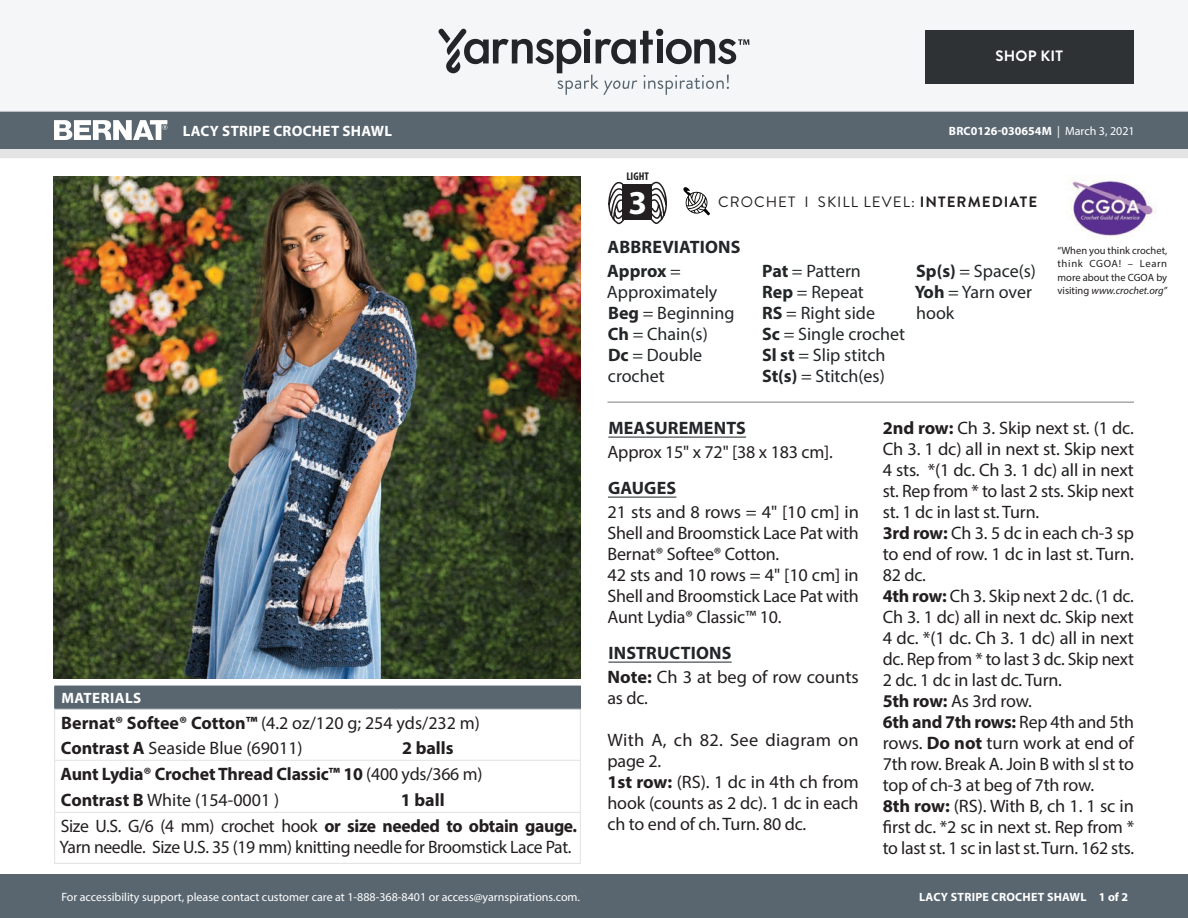
<style>
.page{position:relative;width:1188px;height:918px;background:#fff}
.page>*{position:absolute;margin:0;border:0;box-sizing:border-box;transform-origin:0 0}
.t1{font:700 33.6px "Myriad Pro";color:#fff}
.Body_-__With_auto_st{font:18px/21px "Myriad Pro";letter-spacing:-.01em;color:#231f20;text-align:justify}
.Abbreviations_-_With{font:18px/21px "Myriad Pro";color:#222628}
.Materials_-_Needle{font:18px/21px "Myriad Pro";letter-spacing:-.02em;color:#231f20}
.Material_-__Colors_i{font:18px "Myriad Pro";color:#231f20}
.Materials_-_Brand{font:700 18px "Myriad Pro";letter-spacing:-.01em;color:#231f20}
.Materials_-_Brand-2{font:18px "Myriad Pro";color:#231f20}
.Body_-_HEADERS_-_Und{font:700 18px "Myriad Pro";letter-spacing:.01em;color:#222628}
.Body_-__With_auto_st-2{font:18px/21px "Myriad Pro";letter-spacing:.02em;color:#231f20}
.Material_-__Colors_i-2{font:700 18px "Myriad Pro";color:#231f20}
.Materials_-__Header{font:700 15px "Myriad Pro";letter-spacing:.02em;color:#fff}
.Type_of_pattern___Sk{font:15px "Brandon Grotesque";letter-spacing:.07em;color:#231f20}
.t2{font:700 15px "Brandon Grotesque";letter-spacing:.02em;color:#fff}
.t3{font:12px "Myriad Pro";color:#fff}
.t4{font:700 12px "Myriad Pro";color:#fff}
.t5{font:700 12px "Myriad Pro";letter-spacing:.02em;color:#fff}
.t6{font:700 condensed 11.25px "Myriad Pro";color:#231f20}
.Body_-__With_auto_st-3{font:10.5px/13.5px "Myriad Pro";color:#231f20;text-align:justify}
.s1{font-weight:400}
.s2{font-weight:700}
.s3{font-style:italic}
</style>
<div class="page">
<div style="left:0;top:875px;width:1188px;height:43px;background:#596670"></div>
<div style="left:0;top:149px;width:1188px;height:9px;background:#e4e4e4"></div>
<div style="left:0;top:111px;width:1188px;height:38px;background:#596670"></div>
<div style="left:0;top:0;width:1188px;height:112px;background:#f4f6f7"></div>
<svg style="left:438px;top:29px;width:311px;height:66px"></svg>
<div style="left:925px;top:30px;width:209px;height:54px;background:#2e3235"></div>
<svg style="left:54px;top:120px;width:113px;height:20px"></svg>
<svg style="left:683px;top:187px;width:27px;height:28px"></svg>
<svg style="left:608px;top:181px;width:18px;height:43px"></svg>
<svg style="left:649px;top:181px;width:18px;height:43px"></svg>
<div style="left:622px;top:185px;width:30px;height:35px;background:#231f20"></div>
<img style="left:54px;top:177px;width:527px;height:501px">
<hr style="left:608px;top:437px;width:138px;height:1px;background:#222628">
<hr style="left:608px;top:497px;width:68px;height:1px;background:#222628">
<hr style="left:608px;top:662px;width:124px;height:1px;background:#222628">
<div style="left:55px;top:686px;width:525px;height:23px;background:#596670"></div>
<hr style="left:54px;top:709px;width:342px;height:1px;background:#e4e4e4">
<hr style="left:396px;top:709px;width:185px;height:1px;background:#e4e4e4">
<hr style="left:54px;top:760px;width:342px;height:1px;background:#e4e4e4">
<hr style="left:396px;top:760px;width:185px;height:1px;background:#e4e4e4">
<svg style="left:54px;top:686px;width:1px;height:126px"></svg>
<svg style="left:580px;top:686px;width:1px;height:126px"></svg>
<hr style="left:54px;top:813px;width:1px;height:50px;background:#e4e4e4">
<hr style="left:54px;top:812px;width:342px;height:1px;background:#e4e4e4">
<hr style="left:396px;top:812px;width:185px;height:1px;background:#e4e4e4">
<hr style="left:580px;top:813px;width:1px;height:50px;background:#e4e4e4">
<hr style="left:54px;top:863px;width:342px;height:1px;background:#e4e4e4">
<hr style="left:396px;top:863px;width:185px;height:1px;background:#e4e4e4">
<hr style="left:608px;top:402px;width:526px;height:1px;background:#7e7e7d">
<img style="left:1067px;top:175px;width:89px;height:62px">
<p class="t2" style="left:995px;top:46px;width:69px">SHOP KIT</p>
<p class="Materials_-__Header" style="left:183px;top:121px;width:211px">LACY STRIPE CROCHET SHAWL</p>
<p class="t4" style="left:949px;top:123px;width:187px">BRC0126-030654M <span class="s1">| March 3, 2021</span></p>
<p class="t6" style="left:626px;top:169px;width:24px">LIGHT</p>
<h1 class="t1" style="left:629px;top:180px;width:20px">3</h1>
<p class="Type_of_pattern___Sk" style="left:718px;top:192px;width:321px">CROCHET I SKILL LEVEL: <span class="s2">INTERMEDIATE</span></p>
<p class="Materials_-__Header" style="left:61px;top:688px;width:81px">MATERIALS</p>
<p class="Materials_-_Brand-2" style="left:61px;top:712px;width:420px"><span class="s2">Bernat® Softee® Cotton™</span> (4.2 oz/120 g; 254 yds/232 m)</p>
<p class="Material_-__Colors_i" style="left:61px;top:737px;width:243px"><span class="s2">Contrast A</span> Seaside Blue (69011)</p>
<p class="Material_-__Colors_i-2" style="left:402px;top:737px;width:53px">2 balls</p>
<p class="Materials_-_Brand" style="left:60px;top:762px;width:424px">Aunt Lydia® Crochet Thread Classic™ 10 <span class="s1">(400 yds/366 m)</span></p>
<p class="Material_-__Colors_i" style="left:61px;top:789px;width:220px"><span class="s2">Contrast B</span> White (154-0001 )</p>
<p class="Material_-__Colors_i-2" style="left:401px;top:789px;width:45px">1 ball</p>
<p class="Materials_-_Needle" style="left:60px;top:815px;width:519px">Size U.S. G/6 (4 mm) crochet hook <span class="s2">or size needed to obtain gauge.<br></span>Yarn needle. Size U.S. 35 (19 mm) knitting needle for Broomstick Lace Pat.</p>
<p class="t3" style="left:61px;top:889px;width:520px">For accessibility support, please contact customer care at 1-888-368-8401 or access@yarnspirations.com.</p>
<p class="Body_-_HEADERS_-_Und" style="left:608px;top:235px;width:135px">ABBREVIATIONS</p>
<p class="Abbreviations_-_With" style="left:607px;top:260px;width:112px"><span class="s2">Approx</span> =<br>Approximately</p>
<p class="Abbreviations_-_With" style="left:608px;top:302px;width:128px"><span class="s2">Beg</span> = Beginning</p>
<p class="Abbreviations_-_With" style="left:608px;top:323px;width:102px"><span class="s2">Ch</span> = Chain(s)</p>
<p class="Abbreviations_-_With" style="left:608px;top:344px;width:96px"><span class="s2">Dc</span> = Double crochet</p>
<p class="Abbreviations_-_With" style="left:762px;top:260px;width:100px"><span class="s2">Pat</span> = Pattern</p>
<p class="Abbreviations_-_With" style="left:762px;top:281px;width:103px"><span class="s2">Rep</span> = Repeat</p>
<p class="Abbreviations_-_With" style="left:762px;top:302px;width:114px"><span class="s2">RS</span> = Right side</p>
<p class="Abbreviations_-_With" style="left:762px;top:323px;width:145px"><span class="s2">Sc</span> = Single crochet</p>
<p class="Abbreviations_-_With" style="left:762px;top:344px;width:125px"><span class="s2">Sl st</span> = Slip stitch</p>
<p class="Abbreviations_-_With" style="left:762px;top:365px;width:124px"><span class="s2">St(s)</span> = Stitch(es)</p>
<p class="Abbreviations_-_With" style="left:916px;top:260px;width:121px"><span class="s2">Sp(s)</span> = Space(s)</p>
<p class="Abbreviations_-_With" style="left:915px;top:281px;width:119px"><span class="s2">Yoh</span> = Yarn over hook</p>
<p class="Body_-__With_auto_st-3" style="left:1058px;top:243px;width:111px">“When you think crochet, think CGOA! – Learn more about the CGOA by visiting <span class="s3">www.crochet.org”</span></p>
<p class="Body_-_HEADERS_-_Und" style="left:608px;top:416px;width:139px">MEASUREMENTS</p>
<p class="Body_-__With_auto_st" style="left:607px;top:441px;width:227px">Approx 15" x 72" [38 x 183 cm].</p>
<p class="Body_-_HEADERS_-_Und" style="left:608px;top:476px;width:70px">GAUGES</p>
<p class="Body_-__With_auto_st" style="left:608px;top:501px;width:253px">21 sts and 8 rows = 4" [10 cm] in Shell and Broomstick Lace Pat with Bernat® Softee® Cotton.</p>
<p class="Body_-__With_auto_st" style="left:608px;top:564px;width:253px">42 sts and 10 rows = 4" [10 cm] in Shell and Broomstick Lace Pat with Aunt Lydia® Classic™ 10.</p>
<p class="Body_-_HEADERS_-_Und" style="left:608px;top:641px;width:124px">INSTRUCTIONS</p>
<p class="Body_-__With_auto_st" style="left:608px;top:666px;width:253px"><span class="s2">Note:</span> Ch 3 at beg of row counts as dc.</p>
<p class="Body_-__With_auto_st-2" style="left:608px;top:729px;width:253px">With A, ch 82. See diagram on page 2.</p>
<p class="Body_-__With_auto_st" style="left:608px;top:771px;width:253px"><span class="s2">1st row:</span> (RS). 1 dc in 4th ch from hook (counts as 2 dc). 1 dc in each ch to end of ch. Turn. 80 dc.</p>
<p class="Body_-__With_auto_st" style="left:883px;top:417px;width:253px"><span class="s2">2nd row:</span> Ch 3. Skip next st. (1 dc.<br>Ch 3. 1 dc) all in next st. Skip next 4 sts. *(1 dc. Ch 3. 1 dc) all in next st. Rep from * to last 2 sts. Skip next st. 1 dc in last st. Turn.</p>
<p class="Body_-__With_auto_st" style="left:883px;top:522px;width:253px"><span class="s2">3rd row:</span> Ch 3. 5 dc in each ch-3 sp to end of row. 1 dc in last st. Turn.<br>82 dc.</p>
<p class="Body_-__With_auto_st" style="left:883px;top:585px;width:253px"><span class="s2">4th row:</span> Ch 3. Skip next 2 dc. (1 dc.<br>Ch 3. 1 dc) all in next dc. Skip next 4 dc. *(1 dc. Ch 3. 1 dc) all in next dc. Rep from * to last 3 dc. Skip next 2 dc. 1 dc in last dc. Turn.</p>
<p class="Body_-__With_auto_st" style="left:883px;top:690px;width:151px"><span class="s2">5th row:</span> As 3rd row.</p>
<p class="Body_-__With_auto_st" style="left:883px;top:711px;width:253px"><span class="s2">6th and 7th rows:</span> Rep 4th and 5th rows. <span class="s2">Do not</span> turn work at end of 7th row. Break A. Join B with sl st to top of ch-3 at beg of 7th row.</p>
<p class="Body_-__With_auto_st" style="left:883px;top:795px;width:253px"><span class="s2">8th row:</span> (RS). With B, ch 1. 1 sc in first dc. *2 sc in next st. Rep from * to last st. 1 sc in last st. Turn. 162 sts.</p>
<p class="t5" style="left:919px;top:889px;width:210px">LACY STRIPE CROCHET SHAWL 1 of 2</p>
</div>
